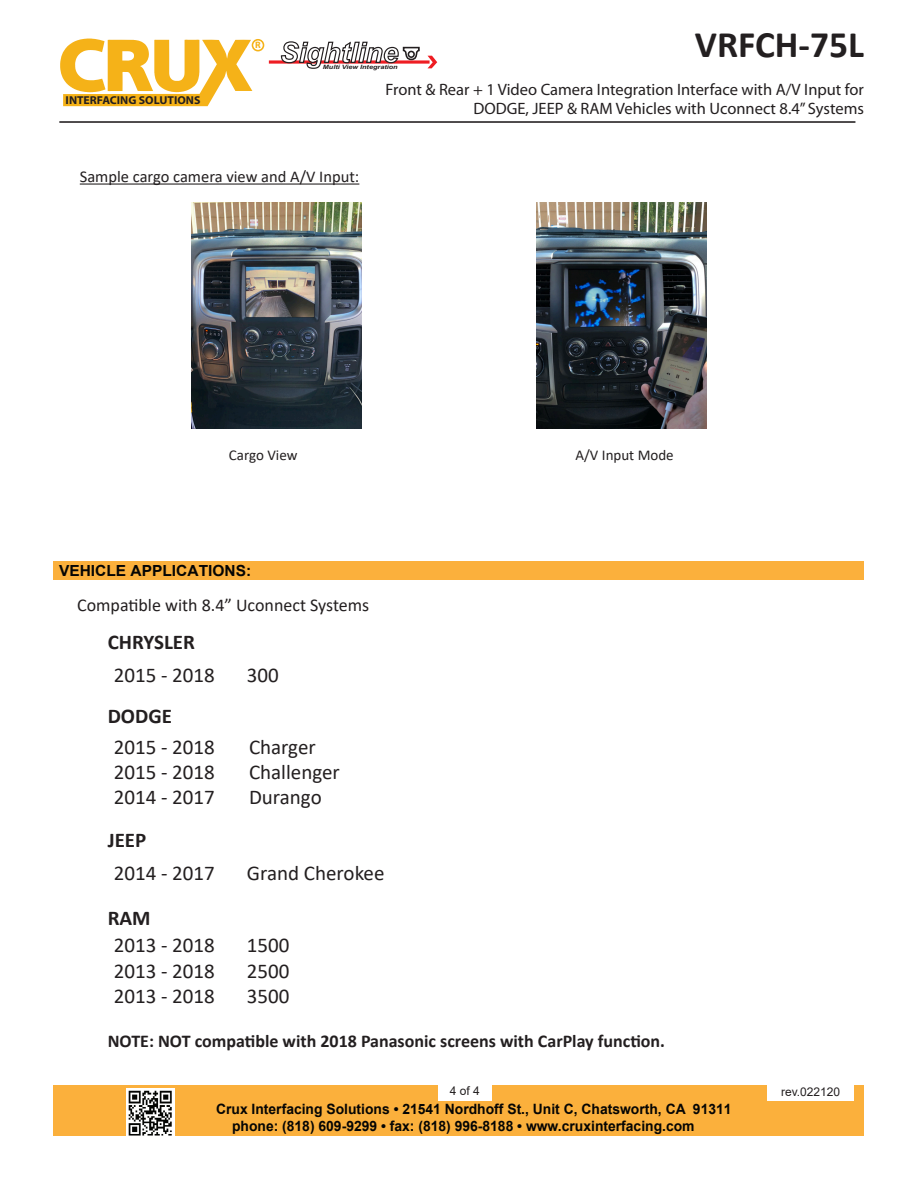
<style>
.page{position:relative;width:918px;height:1188px;background:#fff}
.page>*{position:absolute;margin:0;border:0;box-sizing:border-box;transform-origin:0 0}
.t1{font:700 37.5px "Calibri";color:#231f20}
.t2{font:italic 700 28.05px "Arial";color:#fff}
.t3{font:21px "Calibri";color:#231f20}
.t4{font:700 21px "Calibri";color:#231f20}
.t5{font:700 18px "Calibri";color:#231f20}
.t6{font:18px "Calibri";color:#231f20}
.t7{font:16.5px "Myriad Pro";color:#231f20}
.t8{font:16.5px "Calibri";color:#231f20}
.t9{font:700 15.3px "Arial";color:#050504}
.t10{font:15px "Calibri";color:#231f20}
.t11{font:700 14.25px/17.1px "Arial";color:#050504}
.t12{font:12px "Arial";color:#231f20}
.t13{font:700 11.4px "Myriad Pro";color:#231f20}
.t14{font:700 9.3px "Myriad Pro";color:#f5b218}
.t15{font:italic 700 5.85px "Arial";color:#231f20;scale:1.23 1}
</style>
<div class="page">
<div style="left:54px;top:561px;width:810px;height:19px;background:#fbb03c"></div>
<div style="left:54px;top:1085px;width:810px;height:51px;background:#fbb03c"></div>
<img style="left:127px;top:1088px;width:48px;height:48px">
<div style="left:439px;top:1080px;width:53px;height:20px;background:#fff"></div>
<div style="left:768px;top:1080px;width:86px;height:20px;background:#fff"></div>
<hr style="left:59px;top:121px;width:796px;height:2px;background:#231f20">
<svg style="left:60px;top:39px;width:192px;height:67px"></svg>
<div style="left:252px;top:39px;width:12px;height:12px;border:2px solid #f5b218;border-radius:50%"></div>
<svg style="left:269px;top:60px;width:159px;height:4px"></svg>
<svg style="left:428px;top:56px;width:9px;height:12px"></svg>
<svg style="left:280px;top:41px;width:141px;height:28px"></svg>
<div style="left:408px;top:51px;width:7px;height:7px;border:2px solid #231f20;border-radius:50%"></div>
<hr style="left:80px;top:184px;width:279px;height:1px;background:#231f20">
<img style="left:537px;top:202px;width:169px;height:227px">
<img style="left:192px;top:202px;width:169px;height:227px">
<p class="t13" style="left:66px;top:93px;width:136px">INTERFACING SOLUTIONS</p>
<p class="t14" style="left:255px;top:39px;width:7px">R</p>
<p class="t1" style="left:695px;top:18px;width:171px">VRFCH-75L</p>
<p class="t7" style="left:386px;top:79px;width:480px">Front &amp; Rear + 1 Video Camera Integration Interface with A/V Input for</p>
<p class="t7" style="left:474px;top:99px;width:392px">DODGE, JEEP &amp; RAM Vehicles with Uconnect 8.4” Systems</p>
<p class="t2" style="left:280px;top:34px;width:120px">Sightline</p>
<p class="t15" style="left:323px;top:63px;width:62px">Multi View Integration</p>
<p class="t8" style="left:80px;top:165px;width:281px">Sample cargo camera view and A/V Input:</p>
<p class="t10" style="left:229px;top:445px;width:70px">Cargo View</p>
<p class="t10" style="left:576px;top:445px;width:100px">A/V Input Mode</p>
<p class="t9" style="left:59px;top:560px;width:194px">VEHICLE APPLICATIONS:</p>
<p class="t6" style="left:77px;top:592px;width:294px">Compatible with 8.4” Uconnect Systems</p>
<p class="t4" style="left:108px;top:627px;width:89px">CHRYSLER</p>
<p class="t3" style="left:114px;top:660px;width:103px">2015 - 2018</p>
<p class="t3" style="left:247px;top:660px;width:33px">300</p>
<p class="t4" style="left:108px;top:701px;width:66px">DODGE</p>
<p class="t3" style="left:114px;top:732px;width:103px">2015 - 2018</p>
<p class="t3" style="left:114px;top:757px;width:103px">2015 - 2018</p>
<p class="t3" style="left:114px;top:782px;width:103px">2014 - 2017</p>
<p class="t3" style="left:249px;top:732px;width:68px">Charger</p>
<p class="t3" style="left:249px;top:757px;width:92px">Challenger</p>
<p class="t3" style="left:249px;top:782px;width:74px">Durango</p>
<p class="t4" style="left:108px;top:825px;width:40px">JEEP</p>
<p class="t3" style="left:114px;top:859px;width:103px">2014 - 2017</p>
<p class="t3" style="left:247px;top:859px;width:139px">Grand Cherokee</p>
<p class="t4" style="left:108px;top:903px;width:44px">RAM</p>
<p class="t3" style="left:114px;top:931px;width:103px">2013 - 2018</p>
<p class="t3" style="left:114px;top:956px;width:103px">2013 - 2018</p>
<p class="t3" style="left:114px;top:981px;width:103px">2013 - 2018</p>
<p class="t3" style="left:247px;top:931px;width:44px">1500</p>
<p class="t3" style="left:247px;top:956px;width:44px">2500</p>
<p class="t3" style="left:247px;top:981px;width:44px">3500</p>
<p class="t5" style="left:108px;top:1028px;width:559px">NOTE: NOT compatible with 2018 Panasonic screens with CarPlay function.</p>
<p class="t12" style="left:450px;top:1083px;width:32px">4 of 4</p>
<p class="t12" style="left:781px;top:1084px;width:61px">rev.022120</p>
<p class="t11" style="left:232px;top:1101px;width:501px;text-indent:-16px">Crux Interfacing Solutions • 21541 Nordhoff St., Unit C, Chatsworth, CA 91311 phone: (818) 609-9299 • fax: (818) 996-8188 • www.cruxinterfacing.com</p>
</div>
